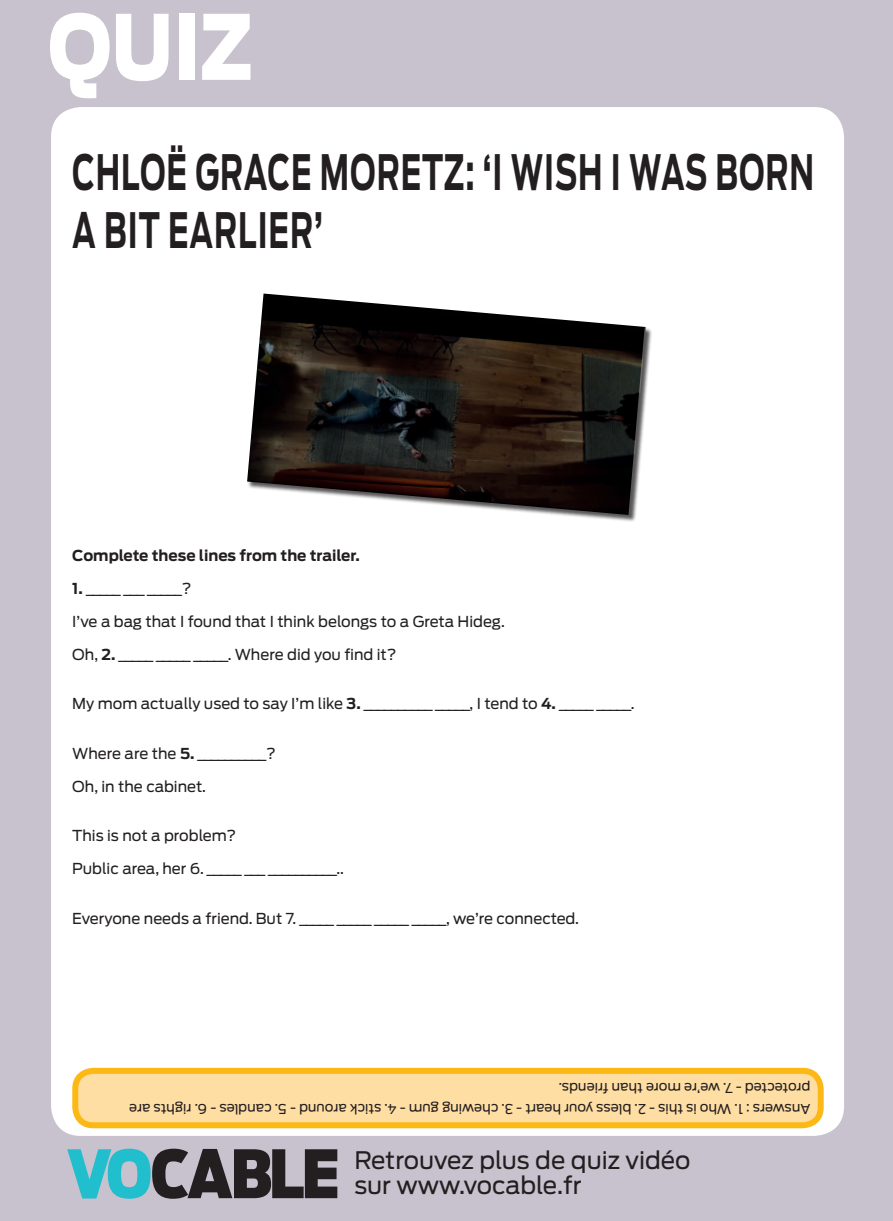
<style>
.page{position:relative;width:893px;height:1221px;background:#fff}
.page>*{position:absolute;margin:0;border:0;box-sizing:border-box;transform-origin:0 0}
.t1{font:900 89.1px "Antenna";color:#fff;scale:.83 1}
.t2{font:700 48.45px/58.1px "Antenna";letter-spacing:.03em;color:#231f20;scale:.62 1}
.t3{font:24px/25.5px "Antenna";color:#231f20}
.t4{font:15px "Antenna";color:#231f20}
.t5{font:700 15px "Antenna";color:#231f20}
.t6{font:13.5px/21px "Antenna";color:#231f20}
.s1{font-weight:700}
</style>
<div class="page">
<div style="left:0;top:0;width:893px;height:1220px;background:#c8c2cf"></div>
<div style="left:51px;top:107px;width:793px;height:1028px;background:#fff;border-radius:30px"></div>
<svg style="left:67px;top:1148px;width:270px;height:50px"></svg>
<div style="left:75px;top:1070px;width:746px;height:55px;background:#ffdea4;border-radius:18px"></div>
<div style="left:72px;top:1067px;width:752px;height:61px;border:6px solid #fcb814;border-radius:18px"></div>
<div style="left:248px;top:294px;width:405px;height:228px;background:#231f20;opacity:.75"></div>
<img style="left:247px;top:293px;width:399px;height:222px">
<h1 class="t1" style="left:48px;top:-6px;width:248px">QUIZ</h1>
<h2 class="t2" style="left:72px;top:143px;width:1198px">CHLOË GRACE MORETZ: ‘I WISH I WAS BORN<br>A BIT EARLIER’</h2>
<p class="t5" style="left:72px;top:546px;width:289px">Complete these lines from the trailer.</p>
<p class="t4" style="left:72px;top:579px;width:121px"><span class="s1">1.</span> _____ ___ _____?</p>
<p class="t4" style="left:72px;top:612px;width:434px">I’ve a bag that I found that I think belongs to a Greta Hideg.</p>
<p class="t4" style="left:72px;top:645px;width:326px">Oh, <span class="s1">2.</span> _____ _____ _____. Where did you find it?</p>
<p class="t4" style="left:72px;top:695px;width:564px">My mom actually used to say I’m like <span class="s1">3.</span> __________ _____, I tend to <span class="s1">4.</span> _____ _____.</p>
<p class="t4" style="left:72px;top:744px;width:205px">Where are the <span class="s1">5.</span> __________?</p>
<p class="t4" style="left:72px;top:777px;width:135px">Oh, in the cabinet.</p>
<p class="t4" style="left:72px;top:827px;width:165px">This is not a problem?</p>
<p class="t4" style="left:72px;top:860px;width:273px">Public area, her 6. _____ ___ __________..</p>
<p class="t4" style="left:72px;top:909px;width:508px">Everyone needs a friend. But 7. _____ _____ _____ _____, we’re connected.</p>
<p class="t6" style="left:810px;top:1119px;width:683px;rotate:-180deg">Answers : 1. Who is this - 2. bless your heart - 3. chewing gum - 4. stick around - 5. candles - 6. rights are protected - 7. we’re more than friends.</p>
<h3 class="t3" style="left:354px;top:1147px;width:338px">Retrouvez plus de quiz vidéo sur www.vocable.fr</h3>
</div>
